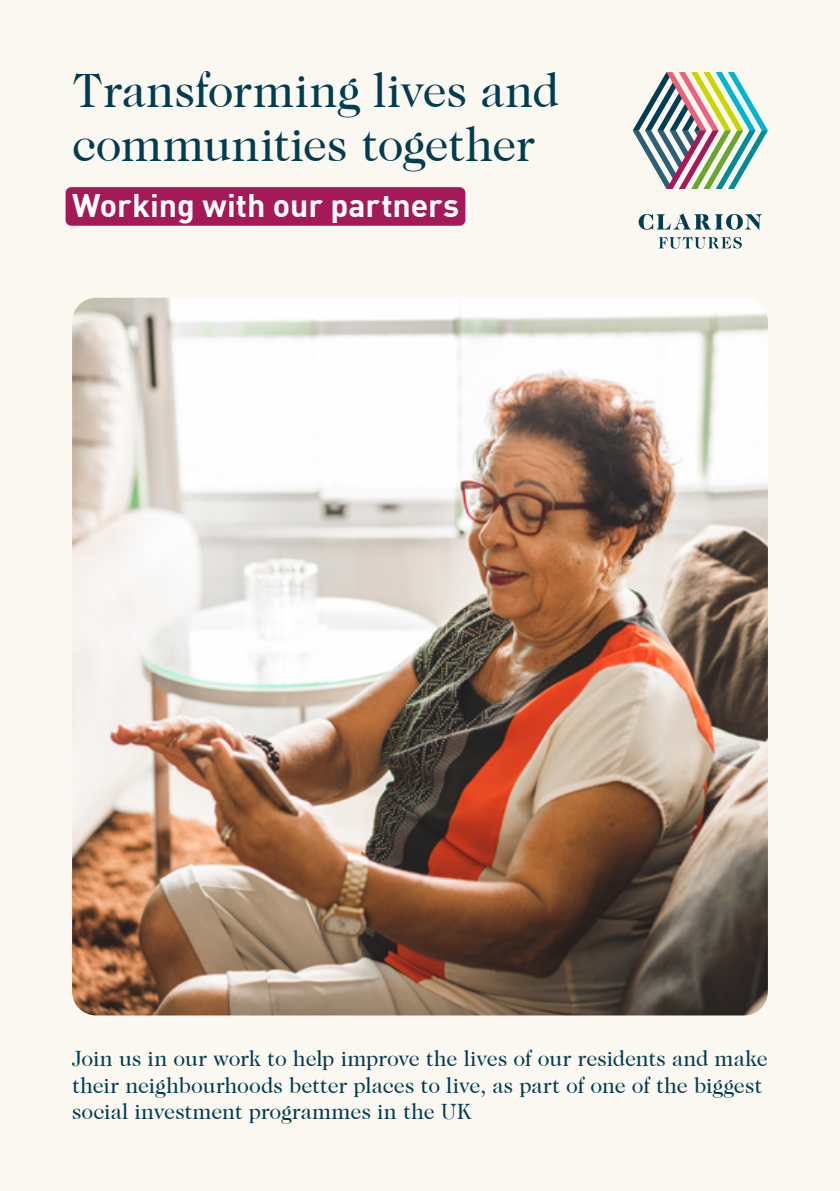
<style>
.page{position:relative;width:840px;height:1191px;background:#fff}
.page>*{position:absolute;margin:0;border:0;box-sizing:border-box;transform-origin:0 0}
.t1{font:48px/54px "Caslon 224 Std";letter-spacing:-.005em;color:#003d50}
.t2{font:700 32px "DINOT";color:#fff}
.t3{font:22px/26.4px "Caslon 224 Std";letter-spacing:-.005em;color:#003d50}
</style>
<div class="page">
<div style="left:0;top:0;width:839px;height:1191px;background:#fbf8f2"></div>
<div style="left:66px;top:187px;width:399px;height:39px;background:#a41958;border-radius:6px"></div>
<svg style="left:638px;top:214px;width:123px;height:16px"></svg>
<svg style="left:632px;top:72px;width:135px;height:117px"></svg>
<img style="left:72px;top:298px;width:695px;height:717px">
<svg style="left:658px;top:237px;width:83px;height:12px"></svg>
<h1 class="t1" style="left:72px;top:63px;width:488px">Transforming lives and communities together</h1>
<p class="t2" style="left:72px;top:180px;width:388px">Working with our partners</p>
<p class="t3" style="left:72px;top:1045px;width:697px">Join us in our work to help improve the lives of our residents and make their neighbourhoods better places to live, as part of one of the biggest social investment programmes in the UK</p>
</div>
